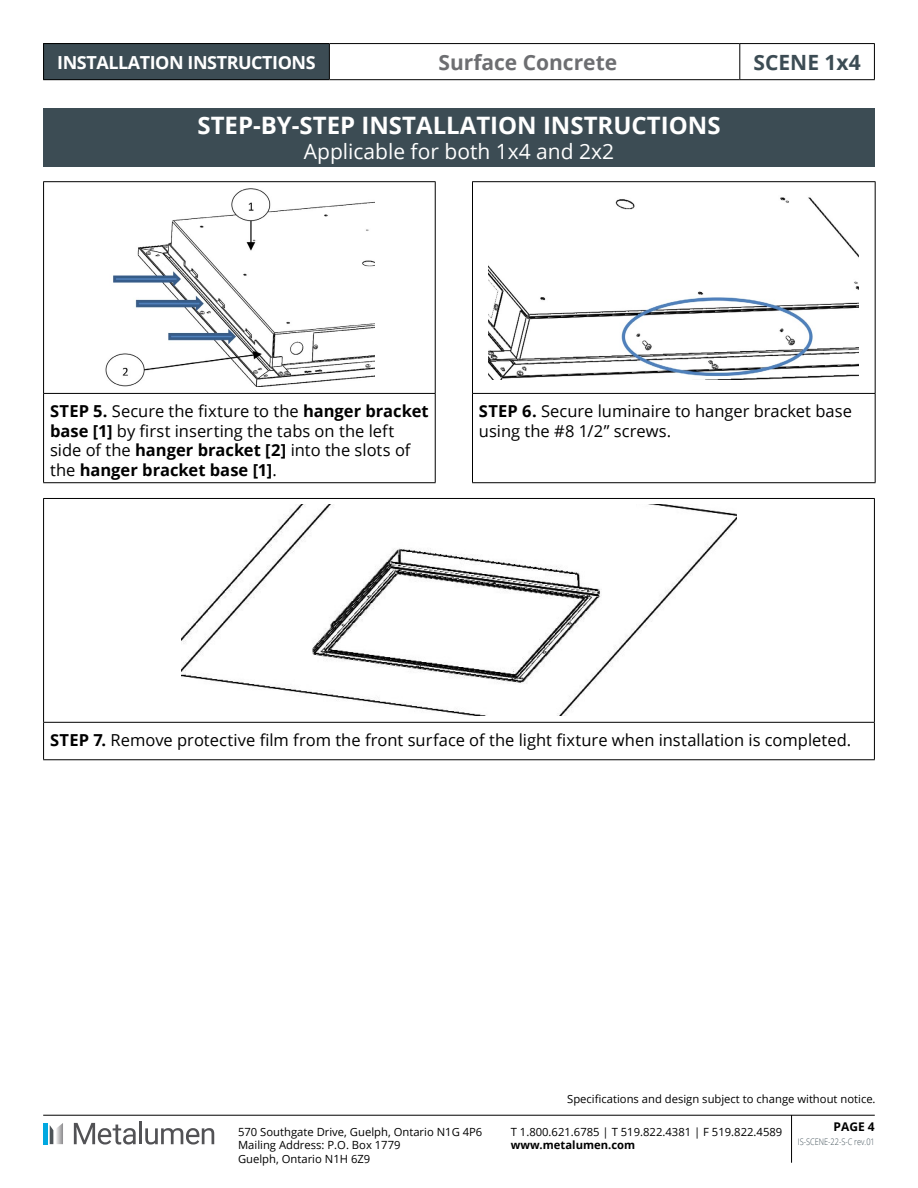
<style>
.page{position:relative;width:918px;height:1188px;background:#fff}
.page>*{position:absolute;margin:0;border:0;box-sizing:border-box;transform-origin:0 0}
.t1{font:700 24px "Open Sans";color:#fff}
.t2{font:21px "Open Sans";color:#fff}
.t3{font:700 21px "Open Sans";color:#6d6e71}
.t4{font:700 21px "Open Sans";color:#3c4c54}
.t5{font:700 18px "Open Sans";letter-spacing:-.025em;color:#fff}
.t6{font:16.5px/19.8px "Open Sans";color:#000}
.t7{font:700 12px "Open Sans";color:#000}
.t8{font:11.25px/13.5px "Open Sans";color:#000}
.t9{font:700 11.25px "Open Sans";color:#000}
.t10{font:300 9px "Open Sans";color:#3c4c54;scale:.82 1}
.s1{font-weight:700}
</style>
<div class="page">
<div style="left:43px;top:1123px;width:5px;height:21px;background:#01a8e0"></div>
<svg style="left:50px;top:1123px;width:13px;height:21px"></svg>
<svg style="left:74px;top:1123px;width:62px;height:22px"></svg>
<hr style="left:139px;top:1122px;width:3px;height:22px;background:#525255">
<svg style="left:145px;top:1128px;width:69px;height:17px"></svg>
<hr style="left:43px;top:1115px;width:832px;height:1px;background:#000">
<div style="left:44px;top:44px;width:285px;height:36px;background:#3c4c54"></div>
<hr style="left:43px;top:43px;width:286px;height:1px;background:#000">
<hr style="left:43px;top:44px;width:1px;height:35px;background:#000">
<hr style="left:329px;top:43px;width:411px;height:1px;background:#000">
<hr style="left:329px;top:44px;width:1px;height:35px;background:#000">
<hr style="left:740px;top:43px;width:135px;height:1px;background:#000">
<hr style="left:739px;top:44px;width:1px;height:35px;background:#000">
<hr style="left:874px;top:44px;width:1px;height:35px;background:#000">
<hr style="left:43px;top:79px;width:286px;height:1px;background:#000">
<hr style="left:329px;top:79px;width:411px;height:1px;background:#000">
<hr style="left:740px;top:79px;width:135px;height:1px;background:#000">
<hr style="left:791px;top:1115px;width:1px;height:48px;background:#000">
<div style="left:43px;top:108px;width:832px;height:58px;background:#3c4c54"></div>
<hr style="left:43px;top:181px;width:393px;height:1px;background:#000">
<hr style="left:43px;top:182px;width:1px;height:211px;background:#000">
<hr style="left:435px;top:182px;width:1px;height:211px;background:#000">
<hr style="left:43px;top:393px;width:393px;height:1px;background:#000">
<hr style="left:43px;top:394px;width:1px;height:88px;background:#000">
<hr style="left:435px;top:394px;width:1px;height:88px;background:#000">
<hr style="left:43px;top:482px;width:393px;height:1px;background:#000">
<hr style="left:472px;top:181px;width:404px;height:1px;background:#000">
<hr style="left:472px;top:182px;width:1px;height:211px;background:#000">
<hr style="left:875px;top:182px;width:1px;height:211px;background:#000">
<hr style="left:472px;top:393px;width:404px;height:1px;background:#000">
<hr style="left:472px;top:394px;width:1px;height:88px;background:#000">
<hr style="left:875px;top:394px;width:1px;height:88px;background:#000">
<hr style="left:472px;top:482px;width:404px;height:1px;background:#000">
<img style="left:105px;top:188px;width:269px;height:199px">
<img style="left:489px;top:197px;width:370px;height:182px">
<hr style="left:43px;top:498px;width:832px;height:1px;background:#000">
<hr style="left:43px;top:499px;width:1px;height:223px;background:#000">
<hr style="left:874px;top:499px;width:1px;height:223px;background:#000">
<hr style="left:43px;top:722px;width:832px;height:1px;background:#000">
<hr style="left:43px;top:723px;width:1px;height:36px;background:#000">
<hr style="left:874px;top:723px;width:1px;height:36px;background:#000">
<hr style="left:43px;top:759px;width:832px;height:1px;background:#000">
<img style="left:182px;top:505px;width:554px;height:211px">
<p class="t5" style="left:57px;top:49px;width:260px">INSTALLATION INSTRUCTIONS</p>
<p class="t3" style="left:438px;top:47px;width:180px">Surface Concrete</p>
<p class="t4" style="left:754px;top:47px;width:109px">SCENE 1x4</p>
<h1 class="t1" style="left:197px;top:108px;width:525px">STEP-BY-STEP INSTALLATION INSTRUCTIONS</h1>
<p class="t2" style="left:304px;top:137px;width:312px">Applicable for both 1x4 and 2x2</p>
<p class="t6" style="left:50px;top:401px;width:380px"><span class="s1">STEP 5.</span> Secure the fixture to the <span class="s1">hanger bracket base [1]</span> by first inserting the tabs on the left side of the <span class="s1">hanger bracket [2]</span> into the slots of the <span class="s1">hanger bracket base [1]</span>.</p>
<p class="t6" style="left:479px;top:401px;width:375px"><span class="s1">STEP 6.</span> Secure luminaire to hanger bracket base using the #8 1/2” screws.</p>
<p class="t6" style="left:50px;top:729px;width:803px"><span class="s1">STEP 7.</span> Remove protective film from the front surface of the light fixture when installation is completed.</p>
<p class="t8" style="left:567px;top:1092px;width:310px">Specifications and design subject to change without notice.</p>
<p class="t8" style="left:238px;top:1125px;width:246px">570 Southgate Drive, Guelph, Ontario N1G 4P6<br>Mailing Address: P.O. Box 1779<br>Guelph, Ontario N1H 6Z9</p>
<p class="t8" style="left:511px;top:1125px;width:273px">T 1.800.621.6785 | T 519.822.4381 | F 519.822.4589</p>
<p class="t9" style="left:511px;top:1137px;width:126px">www.metalumen.com</p>
<p class="t7" style="left:834px;top:1118px;width:43px">PAGE 4</p>
<p class="t10" style="left:798px;top:1135px;width:95px">IS-SCENE-22-S-C rev.01</p>
</div>
